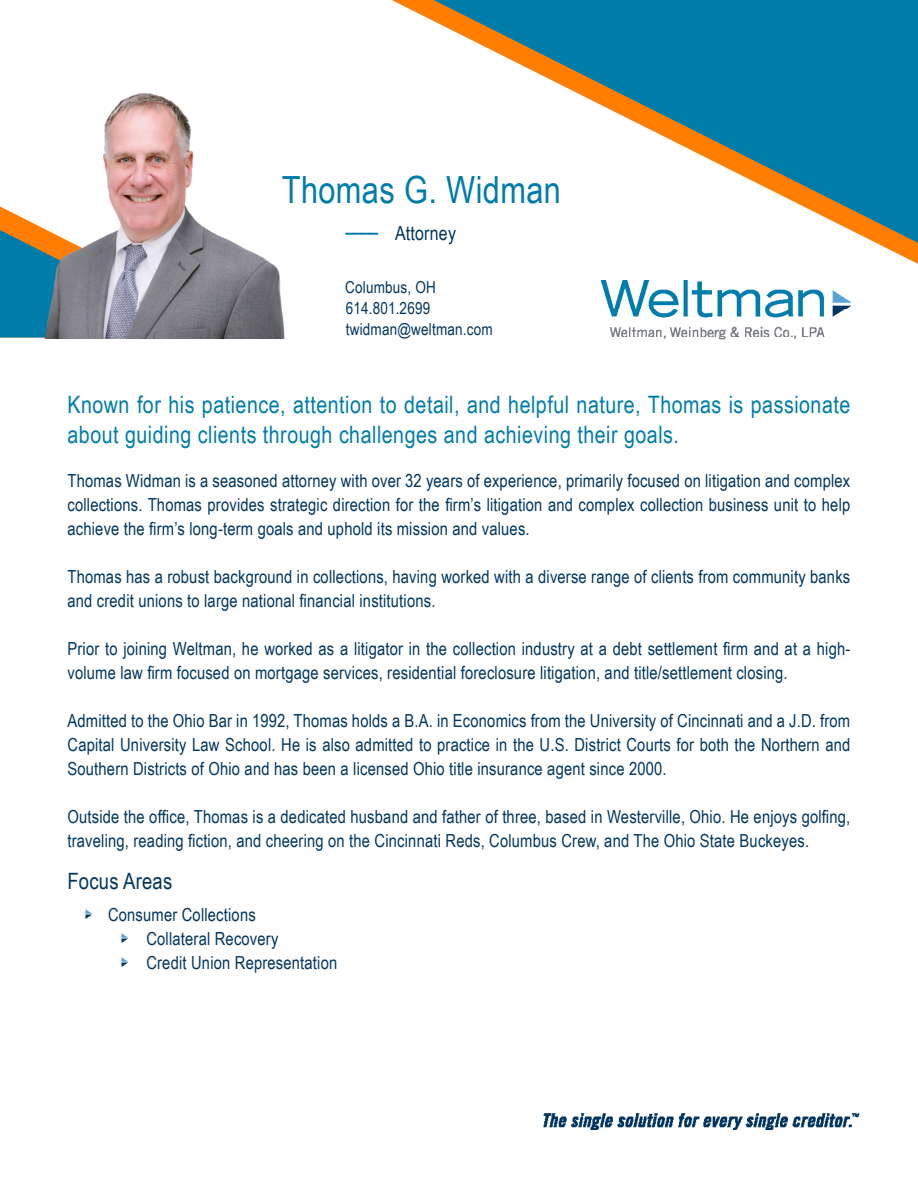
<style>
.page{position:relative;width:918px;height:1188px;background:#fff}
.page>*{position:absolute;margin:0;border:0;box-sizing:border-box;transform-origin:0 0}
.t1{font:37.5px "Arial Narrow";letter-spacing:.01em;color:#007cab}
.t2{font:24px/30px "Arial Narrow";letter-spacing:.02em;color:#007cab}
.t3{font:22.5px "Arial Narrow";letter-spacing:.01em;color:#003660}
.t4{font:19.5px "Arial Narrow";letter-spacing:.01em;color:#003660}
.t5{font:18px/24px "Arial Narrow";letter-spacing:.01em;color:#003660}
.t6{font:16.5px/21px "Arial Narrow";letter-spacing:.01em;color:#003660}
.s1{font-size:24.3px;color:#007cab}
</style>
<div class="page">
<svg style="left:392px;top:0;width:526px;height:264px"></svg>
<svg style="left:434px;top:0;width:484px;height:243px"></svg>
<svg style="left:0;top:206px;width:25px;height:131px;background:#3b8290"></svg>
<svg style="left:86px;top:909px;width:6px;height:10px"></svg>
<svg style="left:122px;top:933px;width:6px;height:10px"></svg>
<svg style="left:122px;top:957px;width:6px;height:10px"></svg>
<img style="left:601px;top:281px;width:249px;height:59px">
<img style="left:543px;top:1113px;width:317px;height:17px">
<img style="left:25px;top:93px;width:260px;height:245px">
<h1 class="t1" style="left:282px;top:162px;width:281px">Thomas G. Widman</h1>
<p class="t4" style="left:346px;top:219px;width:112px"><span class="s1">––––</span> Attorney</p>
<p class="t6" style="left:345px;top:276px;width:149px">Columbus, OH<br>614.801.2699 twidman@weltman.com</p>
<h2 class="t2" style="left:68px;top:389px;width:784px">Known for his patience, attention to detail, and helpful nature, Thomas is passionate about guiding clients through challenges and achieving their goals.</h2>
<p class="t5" style="left:68px;top:468px;width:784px;text-align:justify">Thomas Widman is a seasoned attorney with over 32 years of experience, primarily focused on litigation and complex collections. Thomas provides strategic direction for the firm’s litigation and complex collection business unit to help achieve the firm’s long-term goals and uphold its mission and values.</p>
<p class="t5" style="left:68px;top:564px;width:784px">Thomas has a robust background in collections, having worked with a diverse range of clients from community banks and credit unions to large national financial institutions.</p>
<p class="t5" style="left:68px;top:636px;width:784px">Prior to joining Weltman, he worked as a litigator in the collection industry at a debt settlement firm and at a high&shy;volume law firm focused on mortgage services, residential foreclosure litigation, and title/settlement closing.</p>
<p class="t5" style="left:68px;top:708px;width:784px;text-align:justify">Admitted to the Ohio Bar in 1992, Thomas holds a B.A. in Economics from the University of Cincinnati and a J.D. from Capital University Law School. He is also admitted to practice in the U.S. District Courts for both the Northern and Southern Districts of Ohio and has been a licensed Ohio title insurance agent since 2000.</p>
<p class="t5" style="left:68px;top:804px;width:784px">Outside the office, Thomas is a dedicated husband and father of three, based in Westerville, Ohio. He enjoys golfing, traveling, reading fiction, and cheering on the Cincinnati Reds, Columbus Crew, and The Ohio State Buckeyes.</p>
<p class="t3" style="left:68px;top:865px;width:106px">Focus Areas</p>
<p class="t5" style="left:146px;top:902px;width:192px;text-indent:-38px">Consumer Collections<br>Collateral Recovery<br>Credit Union Representation</p>
</div>
